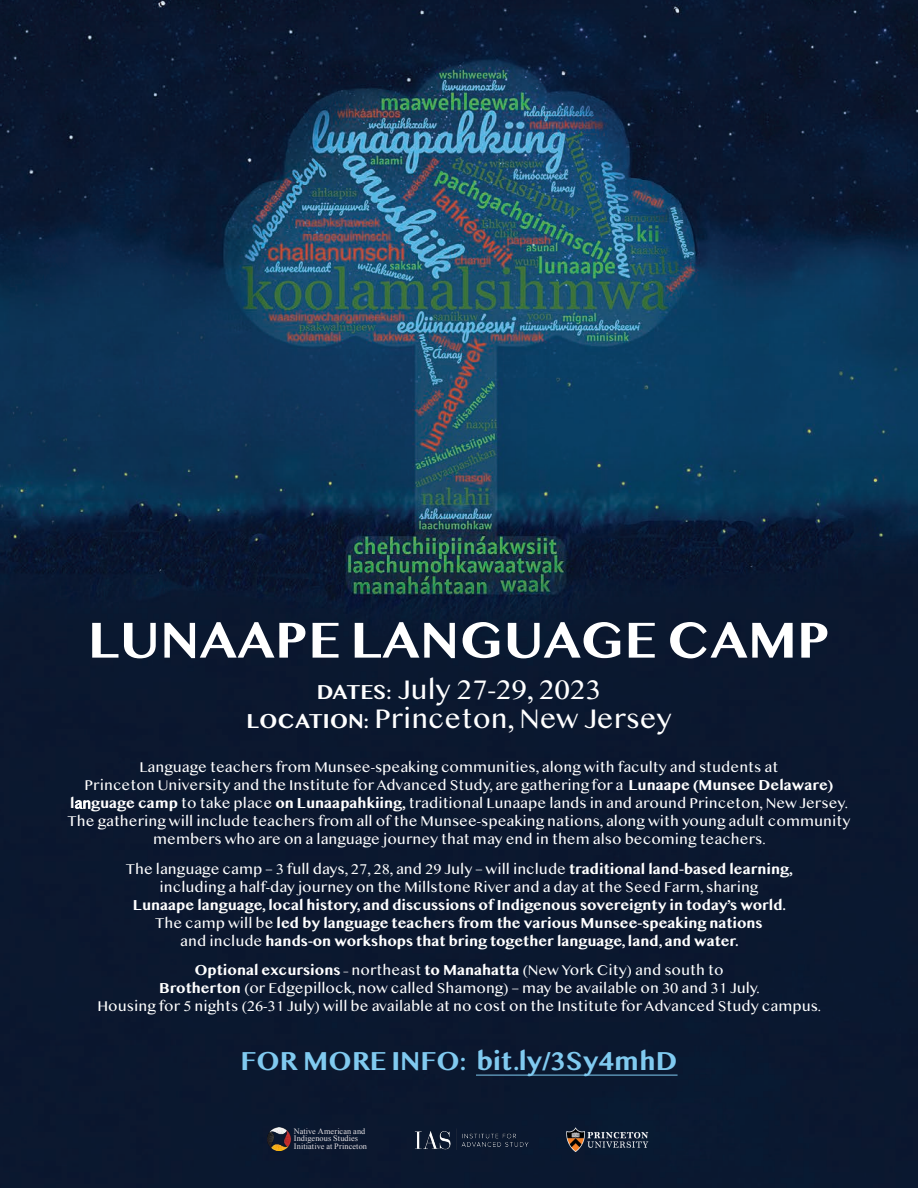
<style>
.page{position:relative;width:918px;height:1188px;background:#fff}
.page>*{position:absolute;margin:0;border:0;box-sizing:border-box;transform-origin:0 0}
.t1{font:700 52.5px "Malayalam MN";color:#fff}
.t2{font:28.5px/28.8px "Malayalam MN";color:#fff;text-align:center}
.t3{font:700 27px "Malayalam MN";color:#80caf0}
.t4{font:15px/18px "Malayalam MN";color:#fff;text-align:center}
.t5{font:700 15px/18px "Malayalam MN";color:#fff;text-align:center}
.t6{font:8.25px/7.5px "Times New Roman";letter-spacing:.01em;color:#e5e1e4}
.s1{font-weight:700;font-size:21px}
.s2{font-weight:700}
.s3{font-weight:400}
</style>
<div class="page">
<img style="left:0;top:0;width:918px;height:1188px">
<img style="left:406px;top:1126px;width:131px;height:24px">
<img style="left:268px;top:1127px;width:25px;height:23px">
<img style="left:559px;top:1123px;width:96px;height:31px">
<hr style="left:476px;top:1075px;width:202px;height:1px;background:#80caf0">
<p class="t1" style="left:88px;top:615px;width:744px">LUNAAPE LANGUAGE CAMP</p>
<p class="t2" style="left:246px;top:679px;width:427px"><span class="s1">DATES:</span> July 27-29, 2023<br><span class="s1">LOCATION:</span> Princeton, New Jersey</p>
<p class="t4" style="left:68px;top:760px;width:784px">Language teachers from Munsee-speaking communities, along with faculty and students at<br>Princeton University and the Institute for Advanced Study, are gathering for a <span class="s2">Lunaape (Munsee Delaware) l</span>an<span class="s2">guage camp</span> to take place <span class="s2">on Lunaapahkiing,</span> traditional Lunaape lands in and around Princeton, New Jersey.<br>The gathering will include teachers from all of the Munsee-speaking nations, along with young adult community members who are on a language journey that may end in them also becoming teachers.</p>
<p class="t5" style="left:126px;top:862px;width:668px"><span class="s3">The language camp – 3 full days, 27, 28, and 29 July – will include</span> traditional land-based learning, <span class="s3">including a half-day journey on the Millstone River and a day at the Seed Farm, sharing<br></span>Lunaape language, local history, and discussions of Indigenous sovereignty in today’s world.<br><span class="s3">The camp will be</span> led by language teachers from the various Munsee-speaking nations<br><span class="s3">and include</span> hands-on workshops that bring together language, land, and water.</p>
<p class="t4" style="left:98px;top:963px;width:725px"><span class="s2">Optional excursions –</span> northeast <span class="s2">to Manahatta</span> (New York City) and south to<br><span class="s2">Brotherton</span> (or Edgepillock, now called Shamong) – may be available on 30 and 31 July.<br>Housing for 5 nights (26-31 July) will be available at no cost on the Institute for Advanced Study campus.</p>
<p class="t3" style="left:240px;top:1048px;width:439px">FOR MORE INFO: bit.ly/3Sy4mhD</p>
<p class="t6" style="left:294px;top:1127px;width:75px">Native American and<br>Indigenous Studies<br>Initiative at Princeton</p>
</div>
